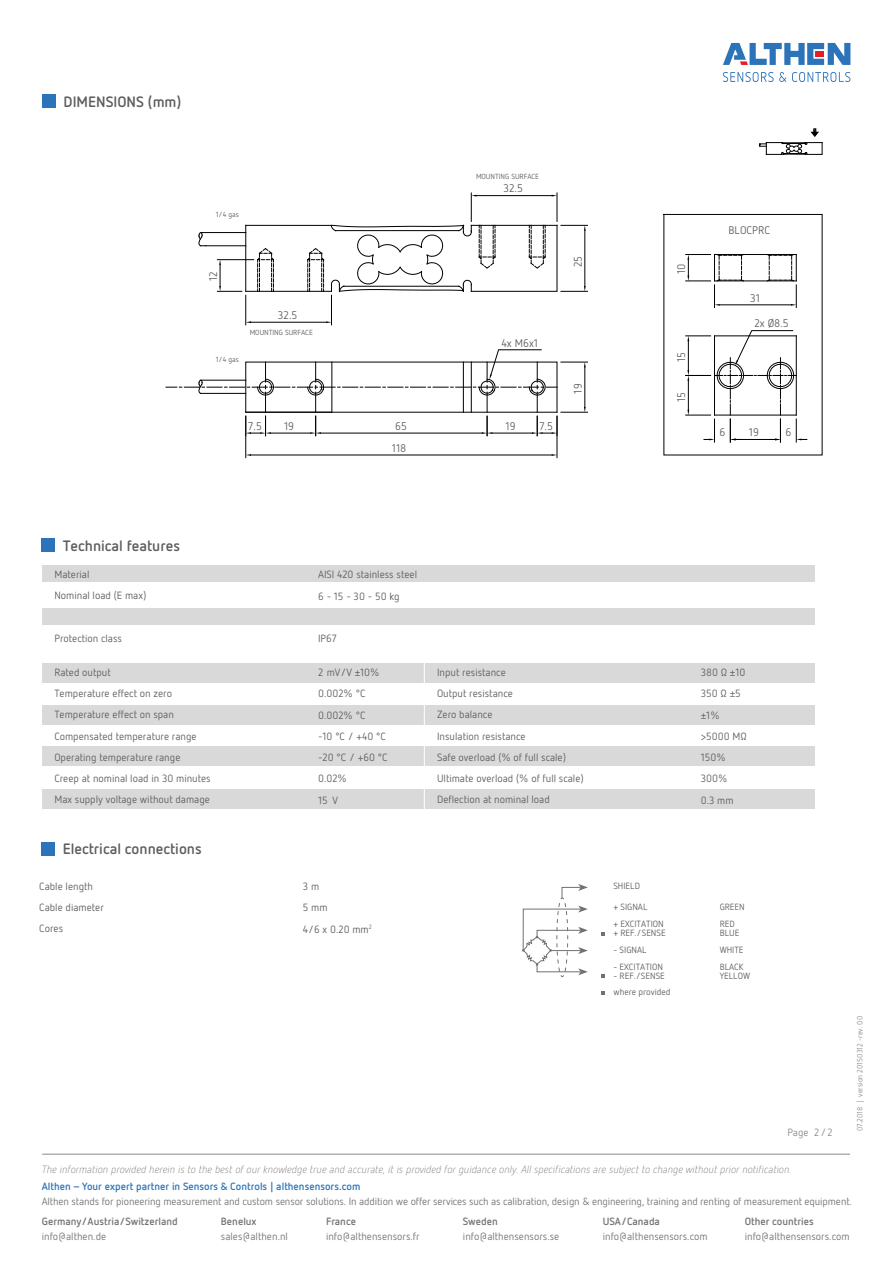
<style>
.page{position:relative;width:893px;height:1263px;background:#fff}
.page>*{position:absolute;margin:0;border:0;box-sizing:border-box;transform-origin:0 0}
.t1{font:700 15px "Netto OT";color:#5c5c5b}
.t2{font:11.1px "Netto OT";color:#5c5c5b}
.t3{font:10.5px "Netto OT";color:#5c5c5b}
.t4{font:10.5px "Netto OT";color:#737272}
.t5{font:italic 300 10.5px "Netto OT";color:#737272}
.t6{font:700 10.5px "Netto OT";color:#737272}
.t7{font:700 10.5px "Netto OT";color:#2b74b9}
.t8{font:10.5px "Netto OT";color:#8a8a89}
.t9{font:9px/9px "Netto OT";color:#5c5c5b}
.t10{font:7.5px "Netto OT";color:#8a8a89}
.t11{font:7.35px "Netto OT";color:#5c5c5b}
</style>
<div class="page">
<div style="left:43px;top:790px;width:772px;height:19px;background:#d9d9d9"></div>
<div style="left:43px;top:706px;width:772px;height:19px;background:#d9d9d9"></div>
<div style="left:43px;top:747px;width:772px;height:19px;background:#d9d9d9"></div>
<div style="left:43px;top:663px;width:772px;height:19px;background:#d9d9d9"></div>
<div style="left:43px;top:566px;width:772px;height:16px;background:#d9d9d9"></div>
<hr style="left:245px;top:225px;width:1px;height:66px;background:#000">
<hr style="left:246px;top:291px;width:85px;height:1px;background:#000">
<hr style="left:246px;top:225px;width:85px;height:1px;background:#000">
<hr style="left:245px;top:295px;width:1px;height:30px;background:#000">
<hr style="left:331px;top:295px;width:1px;height:30px;background:#000">
<hr style="left:251px;top:322px;width:75px;height:1px;background:#000">
<svg style="left:257px;top:248px;width:17px;height:43px"></svg>
<hr style="left:217px;top:259px;width:37px;height:1px;background:#000">
<svg style="left:217px;top:260px;width:25px;height:32px"></svg>
<svg style="left:307px;top:193px;width:280px;height:99px"></svg>
<hr style="left:245px;top:416px;width:1px;height:42px;background:#000">
<hr style="left:557px;top:416px;width:1px;height:42px;background:#000">
<hr style="left:251px;top:455px;width:301px;height:1px;background:#000">
<hr style="left:714px;top:254px;width:82px;height:1px;background:#000">
<hr style="left:714px;top:281px;width:82px;height:1px;background:#000">
<hr style="left:720px;top:304px;width:71px;height:1px;background:#000">
<svg style="left:686px;top:254px;width:58px;height:53px"></svg>
<svg style="left:766px;top:254px;width:31px;height:53px"></svg>
<svg style="left:686px;top:330px;width:121px;height:112px"></svg>
<hr style="left:201px;top:232px;width:45px;height:1px;background:#000">
<svg style="left:198px;top:232px;width:8px;height:15px"></svg>
<svg style="left:166px;top:349px;width:421px;height:87px"></svg>
<svg style="left:759px;top:128px;width:64px;height:27px"></svg>
<hr style="left:206px;top:245px;width:40px;height:1px;background:#000">
<svg style="left:522px;top:884px;width:66px;height:93px"></svg>
<svg style="left:601px;top:932px;width:4px;height:4px"></svg>
<svg style="left:601px;top:974px;width:4px;height:4px"></svg>
<svg style="left:601px;top:991px;width:4px;height:4px"></svg>
<svg style="left:723px;top:72px;width:63px;height:10px"></svg>
<svg style="left:792px;top:72px;width:58px;height:10px"></svg>
<svg style="left:723px;top:43px;width:127px;height:22px"></svg>
<div style="left:42px;top:95px;width:14px;height:13px;background:#2b74b9"></div>
<div style="left:42px;top:539px;width:13px;height:13px;background:#2b74b9"></div>
<hr style="left:424px;top:649px;width:1px;height:170px;background:#fff">
<div style="left:43px;top:608px;width:772px;height:17px;background:#d9d9d9"></div>
<div style="left:42px;top:842px;width:13px;height:14px;background:#2b74b9"></div>
<hr style="left:42px;top:1154px;width:808px;height:1px;background:#8a8a89">
<h1 class="t1" style="left:64px;top:96px;width:119px">DIMENSIONS (mm)</h1>
<p class="t11" style="left:216px;top:211px;width:25px">1/4 gas</p>
<p class="t2" style="left:208px;top:281px;width:11px;rotate:-90deg">12</p>
<p class="t11" style="left:216px;top:357px;width:25px">1/4 gas</p>
<p class="t2" style="left:278px;top:310px;width:21px">32.5</p>
<p class="t11" style="left:250px;top:329px;width:65px">MOUNTING SURFACE</p>
<p class="t11" style="left:476px;top:173px;width:65px">MOUNTING SURFACE</p>
<p class="t2" style="left:503px;top:184px;width:21px">32.5</p>
<p class="t2" style="left:501px;top:338px;width:38px">4x M6x1</p>
<p class="t2" style="left:248px;top:421px;width:15px">7.5</p>
<p class="t2" style="left:395px;top:421px;width:13px">65</p>
<p class="t2" style="left:284px;top:421px;width:12px">19</p>
<p class="t2" style="left:506px;top:421px;width:12px">19</p>
<p class="t2" style="left:392px;top:443px;width:16px">118</p>
<p class="t2" style="left:539px;top:421px;width:15px">7.5</p>
<p class="t2" style="left:573px;top:267px;width:13px;rotate:-90deg">25</p>
<p class="t2" style="left:573px;top:394px;width:12px;rotate:-90deg">19</p>
<h1 class="t1" style="left:63px;top:539px;width:119px">Technical features</h1>
<p class="t2" style="left:676px;top:274px;width:12px;rotate:-90deg">10</p>
<p class="t2" style="left:676px;top:362px;width:12px;rotate:-90deg">15</p>
<p class="t2" style="left:676px;top:402px;width:12px;rotate:-90deg">15</p>
<p class="t2" style="left:728px;top:225px;width:43px">BLOCPRC</p>
<p class="t2" style="left:750px;top:293px;width:11px">31</p>
<p class="t2" style="left:754px;top:319px;width:36px">2x Ø8.5</p>
<p class="t2" style="left:719px;top:428px;width:7px">6</p>
<p class="t2" style="left:749px;top:428px;width:12px">19</p>
<p class="t2" style="left:785px;top:428px;width:7px">6</p>
<p class="t3" style="left:54px;top:570px;width:37px">Material</p>
<p class="t3" style="left:318px;top:570px;width:101px">AISI 420 stainless steel</p>
<p class="t3" style="left:54px;top:591px;width:93px">Nominal load (E max)</p>
<p class="t3" style="left:54px;top:633px;width:69px">Protection class</p>
<p class="t3" style="left:54px;top:667px;width:58px">Rated output</p>
<p class="t3" style="left:437px;top:667px;width:70px">Input resistance</p>
<p class="t3" style="left:54px;top:689px;width:119px">Temperature effect on zero</p>
<p class="t3" style="left:437px;top:689px;width:77px">Output resistance</p>
<p class="t3" style="left:54px;top:710px;width:121px">Temperature effect on span</p>
<p class="t3" style="left:437px;top:710px;width:57px">Zero balance</p>
<p class="t3" style="left:54px;top:731px;width:144px">Compensated temperature range</p>
<p class="t3" style="left:437px;top:731px;width:90px">Insulation resistance</p>
<p class="t3" style="left:54px;top:753px;width:128px">Operating temperature range</p>
<p class="t3" style="left:437px;top:753px;width:130px">Safe overload (% of full scale)</p>
<p class="t3" style="left:54px;top:774px;width:158px">Creep at nominal load in 30 minutes</p>
<p class="t3" style="left:437px;top:774px;width:148px">Ultimate overload (% of full scale)</p>
<p class="t3" style="left:54px;top:795px;width:157px">Max supply voltage without damage</p>
<p class="t3" style="left:437px;top:795px;width:114px">Deflection at nominal load</p>
<p class="t3" style="left:318px;top:591px;width:83px">6 - 15 - 30 - 50 kg</p>
<p class="t3" style="left:318px;top:634px;width:20px">IP67</p>
<p class="t3" style="left:318px;top:668px;width:63px">2 mV/V ±10%</p>
<p class="t3" style="left:701px;top:668px;width:46px">380 Ω ±10</p>
<p class="t3" style="left:318px;top:689px;width:49px">0.002% °C</p>
<p class="t3" style="left:701px;top:689px;width:42px">350 Ω ±5</p>
<p class="t3" style="left:318px;top:710px;width:49px">0.002% °C</p>
<p class="t3" style="left:701px;top:710px;width:20px">±1%</p>
<p class="t3" style="left:318px;top:732px;width:69px">-10 °C / +40 °C</p>
<p class="t3" style="left:701px;top:732px;width:48px">&gt;5000 MΩ</p>
<p class="t3" style="left:318px;top:753px;width:71px">-20 °C / +60 °C</p>
<p class="t3" style="left:701px;top:753px;width:26px">150%</p>
<p class="t3" style="left:318px;top:774px;width:30px">0.02%</p>
<p class="t3" style="left:701px;top:774px;width:28px">300%</p>
<p class="t3" style="left:318px;top:795px;width:21px">15 V</p>
<p class="t3" style="left:701px;top:795px;width:34px">0.3 mm</p>
<h1 class="t1" style="left:63px;top:843px;width:141px">Electrical connections</h1>
<p class="t3" style="left:39px;top:881px;width:55px">Cable length</p>
<p class="t3" style="left:303px;top:882px;width:18px">3 m</p>
<p class="t9" style="left:613px;top:882px;width:28px">SHIELD</p>
<p class="t3" style="left:39px;top:903px;width:66px">Cable diameter</p>
<p class="t3" style="left:303px;top:903px;width:26px">5 mm</p>
<p class="t9" style="left:613px;top:903px;width:36px">+ SIGNAL</p>
<p class="t9" style="left:720px;top:903px;width:27px">GREEN</p>
<p class="t3" style="left:39px;top:924px;width:25px">Cores</p>
<p class="t3" style="left:303px;top:924px;width:70px">4/6 x 0.20 mm<sup>2</sup></p>
<p class="t9" style="left:613px;top:920px;width:52px">+ EXCITATION</p>
<p class="t9" style="left:613px;top:929px;width:54px">+ REF./SENSE</p>
<p class="t9" style="left:720px;top:920px;width:21px">RED<br>BLUE</p>
<p class="t9" style="left:613px;top:946px;width:35px">- SIGNAL</p>
<p class="t9" style="left:720px;top:946px;width:25px">WHITE</p>
<p class="t9" style="left:613px;top:962px;width:51px">- EXCITATION</p>
<p class="t9" style="left:613px;top:971px;width:53px">- REF./SENSE</p>
<p class="t9" style="left:720px;top:962px;width:32px">BLACK<br>YELLOW</p>
<p class="t9" style="left:613px;top:988px;width:59px">where provided</p>
<p class="t10" style="left:857px;top:1131px;width:117px;rotate:-90deg">07.2018 | version 20150312 -rev. 00</p>
<p class="t8" style="left:787px;top:1127px;width:47px">Page 2/ 2</p>
<p class="t5" style="left:42px;top:1164px;width:751px">The information provided herein is to the best of our knowledge true and accurate, it is provided for guidance only. All specifications are subject to change without prior notification.</p>
<p class="t7" style="left:42px;top:1181px;width:320px">Althen – Your expert partner in Sensors &amp; Controls | althensensors.com</p>
<p class="t4" style="left:42px;top:1196px;width:812px">Althen stands for pioneering measurement and custom sensor solutions. In addition we offer services such as calibration, design &amp; engineering, training and renting of measurement equipment.</p>
<p class="t6" style="left:42px;top:1217px;width:138px">Germany/Austria/Switzerland</p>
<p class="t4" style="left:42px;top:1232px;width:66px">info@althen.de</p>
<p class="t6" style="left:221px;top:1217px;width:37px">Benelux</p>
<p class="t4" style="left:221px;top:1232px;width:69px">sales@althen.nl</p>
<p class="t6" style="left:463px;top:1217px;width:36px">Sweden</p>
<p class="t4" style="left:463px;top:1232px;width:98px">info@althensensors.se</p>
<p class="t6" style="left:603px;top:1217px;width:59px">USA/Canada</p>
<p class="t4" style="left:603px;top:1232px;width:106px">info@althensensors.com</p>
<p class="t6" style="left:745px;top:1217px;width:71px">Other countries</p>
<p class="t4" style="left:745px;top:1232px;width:106px">info@althensensors.com</p>
<p class="t6" style="left:326px;top:1217px;width:31px">France</p>
<p class="t4" style="left:326px;top:1232px;width:95px">info@althensensors.fr</p>
</div>
